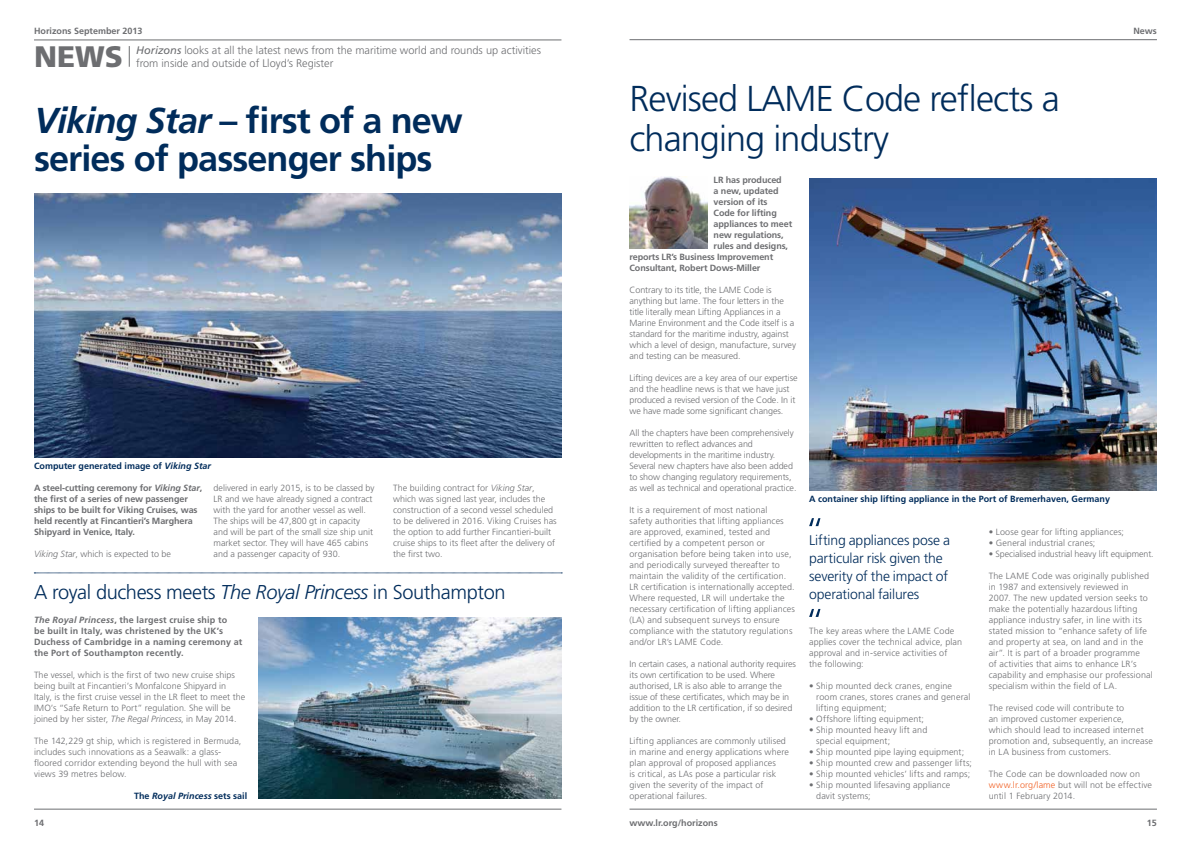
<style>
.page{position:relative;width:1191px;height:842px;background:#fff}
.page>*{position:absolute;margin:0;border:0;box-sizing:border-box;transform-origin:0 0}
.t1{font:700 36px/38px "Frutiger LT Std";letter-spacing:-.025em;color:#002c5b}
.t2{font:300 36px/40px "Frutiger LT Std";letter-spacing:-.025em;color:#002c5b}
.t3{font:900 29.6px "Frutiger LT Std";color:#6d6e71}
.t4{font:300 20px "Frutiger LT Std";letter-spacing:-.02em;color:#002c5b}
.t5{font:300 14px/18px "Frutiger LT Std";letter-spacing:-.01em;color:#002c5b}
.t6{font:300 11px/13px "Frutiger LT Std";color:#6d6e71}
.t7{font:300 9px/11px "Frutiger LT Std";letter-spacing:.005em;color:#6d6e71}
.t8{font:700 9px/11px "Frutiger LT Std";letter-spacing:-.01em;color:#6d6e71}
.t9{font:700 9px/11px "Frutiger LT Std";letter-spacing:.02em;color:#6d6e71}
.t10{font:700 9px "Frutiger LT Std";color:#002c5b}
.t11{font:italic 700 9px "Frutiger LT Std";color:#002c5b}
.s1{font-weight:400;font-style:italic}
.s2{font-style:italic}
.s3{font-style:normal}
.s4{color:#f15f22}
</style>
<div class="page">
<hr style="left:629px;top:39px;width:528px;height:1px;background:#6d6e71">
<hr style="left:629px;top:809px;width:528px;height:1px;background:#6d6e71">
<hr style="left:34px;top:40px;width:527px;height:1px;background:#6d6e71">
<hr style="left:34px;top:809px;width:527px;height:1px;background:#6d6e71">
<svg style="left:129px;top:46px;width:1px;height:21px"></svg>
<img style="left:34px;top:194px;width:527px;height:264px">
<img style="left:809px;top:179px;width:348px;height:312px">
<svg style="left:34px;top:573px;width:528px;height:1px"></svg>
<img style="left:258px;top:617px;width:303px;height:181px">
<svg style="left:809px;top:518px;width:11px;height:8px"></svg>
<svg style="left:809px;top:609px;width:11px;height:8px"></svg>
<img style="left:629px;top:176px;width:79px;height:73px">
<p class="t8" style="left:34px;top:25px;width:110px">Horizons September 2013</p>
<p class="t8" style="left:1133px;top:25px;width:25px">News</p>
<h2 class="t3" style="left:34px;top:39px;width:90px">NEWS</h2>
<p class="t6" style="left:136px;top:44px;width:406px"><span class="s1">Horizons</span> looks at all the latest news from the maritime world and rounds up activities from inside and outside of Lloyd’s Register</p>
<h1 class="t1" style="left:34px;top:101px;width:430px"><span class="s2">Viking Star</span> – first of a new series of passenger ships</h1>
<p class="t10" style="left:34px;top:460px;width:179px">Computer generated image of <span class="s2">Viking Star</span></p>
<p class="t7" style="left:214px;top:482px;width:162px">delivered in early 2015, is to be classed by LR and we have already signed a contract with the yard for another vessel as well.<br>The ships will be 47,800 gt in capacity and will be part of the small size ship unit market sector. They will have 465 cabins and a passenger capacity of 930.</p>
<p class="t7" style="left:393px;top:482px;width:165px">The building contract for <span class="s2">Viking Star</span>, which was signed last year, includes the construction of a second vessel scheduled to be delivered in 2016. Viking Cruises has the option to add further Fincantieri-built cruise ships to its fleet after the delivery of the first two.</p>
<h3 class="t4" style="left:34px;top:581px;width:473px">A royal duchess meets <span class="s2">The Royal Princess</span> in Southampton</h3>
<p class="t9" style="left:34px;top:614px;width:210px"><span class="s2">The Royal Princess</span>, the largest cruise ship to<br>be built in Italy, was christened by the UK’s Duchess of Cambridge in a naming ceremony at the Port of Southampton recently.</p>
<p class="t7" style="left:34px;top:669px;width:213px">The vessel, which is the first of two new cruise ships being built at Fincantieri’s Monfalcone Shipyard in Italy, is the first cruise vessel in the LR fleet to meet the IMO’s “Safe Return to Port” regulation. She will be joined by her sister, <span class="s2">The Regal Princess</span>, in May 2014.</p>
<p class="t7" style="left:34px;top:735px;width:209px">The 142,229 gt ship, which is registered in Bermuda, includes such innovations as a Seawalk: a glass&shy;floored corridor extending beyond the hull with sea views 39 metres below.</p>
<p class="t11" style="left:134px;top:790px;width:115px"><span class="s3">The</span> Royal Princess <span class="s3">sets sail</span></p>
<p class="t8" style="left:34px;top:482px;width:170px">A steel-cutting ceremony for <span class="s2">Viking Star</span>, the first of a series of new passenger ships to be built for Viking Cruises, was held recently at Fincantieri’s Marghera Shipyard in Venice, Italy.</p>
<p class="t7" style="left:34px;top:548px;width:139px"><span class="s2">Viking Star</span>, which is expected to be</p>
<h1 class="t2" style="left:629px;top:79px;width:432px">Revised LAME Code reflects a changing industry</h1>
<p class="t8" style="left:713px;top:174px;width:70px">LR has produced</p>
<p class="t8" style="left:713px;top:185px;width:66px">a new, updated</p>
<p class="t8" style="left:713px;top:196px;width:55px">version of its</p>
<p class="t8" style="left:713px;top:207px;width:65px">Code for lifting</p>
<p class="t8" style="left:713px;top:218px;width:80px">appliances to meet</p>
<p class="t8" style="left:713px;top:229px;width:72px">new regulations,</p>
<p class="t8" style="left:713px;top:240px;width:76px">rules and designs,</p>
<p class="t8" style="left:629px;top:251px;width:145px">reports LR’s Business Improvement</p>
<p class="t8" style="left:629px;top:262px;width:132px">Consultant, Robert Dows-Miller</p>
<p class="t7" style="left:629px;top:284px;width:168px">Contrary to its title, the LAME Code is anything but lame. The four letters in the title literally mean Lifting Appliances in a Marine Environment and the Code itself is a standard for the maritime industry, against which a level of design, manufacture, survey and testing can be measured.</p>
<p class="t7" style="left:629px;top:372px;width:170px">Lifting devices are a key area of our expertise and the headline news is that we have just produced a revised version of the Code. In it we have made some significant changes.</p>
<p class="t7" style="left:629px;top:427px;width:168px">All the chapters have been comprehensively rewritten to reflect advances and developments in the maritime industry.<br>Several new chapters have also been added to show changing regulatory requirements, as well as technical and operational practice.</p>
<p class="t7" style="left:629px;top:504px;width:167px">It is a requirement of most national<br>safety authorities that lifting appliances are approved, examined, tested and certified by a competent person or organisation before being taken into use, and periodically surveyed thereafter to maintain the validity of the certification.<br>LR certification is internationally accepted.<br>Where requested, LR will undertake the necessary certification of lifting appliances (LA) and subsequent surveys to ensure compliance with the statutory regulations and/or LR’s LAME Code.</p>
<p class="t7" style="left:629px;top:658px;width:168px">In certain cases, a national authority requires its own certification to be used. Where authorised, LR is also able to arrange the issue of these certificates, which may be in addition to the LR certification, if so desired by the owner.</p>
<p class="t7" style="left:629px;top:735px;width:161px">Lifting appliances are commonly utilised in marine and energy applications where plan approval of proposed appliances<br>is critical, as LAs pose a particular risk given the severity of the impact of operational failures.</p>
<p class="t10" style="left:809px;top:493px;width:302px">A container ship lifting appliance in the Port of Bremerhaven, Germany</p>
<h3 class="t5" style="left:809px;top:532px;width:143px">Lifting appliances pose a particular risk given the severity of the impact of operational failures</h3>
<p class="t7" style="left:809px;top:625px;width:154px">The key areas where the LAME Code applies cover the technical advice, plan approval and in-service activities of the following:</p>
<p class="t7" style="left:816px;top:680px;width:155px;text-indent:-7px">• Ship mounted deck cranes, engine room cranes, stores cranes and general lifting equipment;</p>
<p class="t7" style="left:809px;top:713px;width:116px">• Offshore lifting equipment;</p>
<p class="t7" style="left:816px;top:724px;width:113px;text-indent:-7px">• Ship mounted heavy lift and special equipment;</p>
<p class="t7" style="left:809px;top:746px;width:157px">• Ship mounted pipe laying equipment;</p>
<p class="t7" style="left:809px;top:757px;width:164px">• Ship mounted crew and passenger lifts;</p>
<p class="t7" style="left:809px;top:768px;width:163px">• Ship mounted vehicles’ lifts and ramps;</p>
<p class="t7" style="left:816px;top:779px;width:136px;text-indent:-7px">• Ship mounted lifesaving appliance davit systems;</p>
<p class="t7" style="left:988px;top:526px;width:137px">• Loose gear for lifting appliances;</p>
<p class="t7" style="left:988px;top:537px;width:108px">• General industrial cranes;</p>
<p class="t7" style="left:988px;top:548px;width:166px">• Specialised industrial heavy lift equipment.</p>
<p class="t7" style="left:988px;top:570px;width:165px">The LAME Code was originally published in 1987 and extensively reviewed in 2007. The new updated version seeks to make the potentially hazardous lifting appliance industry safer, in line with its stated mission to “enhance safety of life and property at sea, on land and in the air”. It is part of a broader programme<br>of activities that aims to enhance LR’s capability and emphasise our professional specialism within the field of LA.</p>
<p class="t7" style="left:988px;top:702px;width:166px">The revised code will contribute to<br>an improved customer experience,<br>which should lead to increased internet promotion and, subsequently, an increase in LA business from customers.</p>
<p class="t7" style="left:988px;top:768px;width:165px">The Code can be downloaded now on <span class="s4">www.lr.org/lame</span> but will not be effective until 1 February 2014.</p>
<p class="t8" style="left:34px;top:817px;width:12px">14</p>
<p class="t8" style="left:629px;top:817px;width:90px">www.lr.org/horizons</p>
<p class="t8" style="left:1147px;top:818px;width:12px">15</p>
</div>
